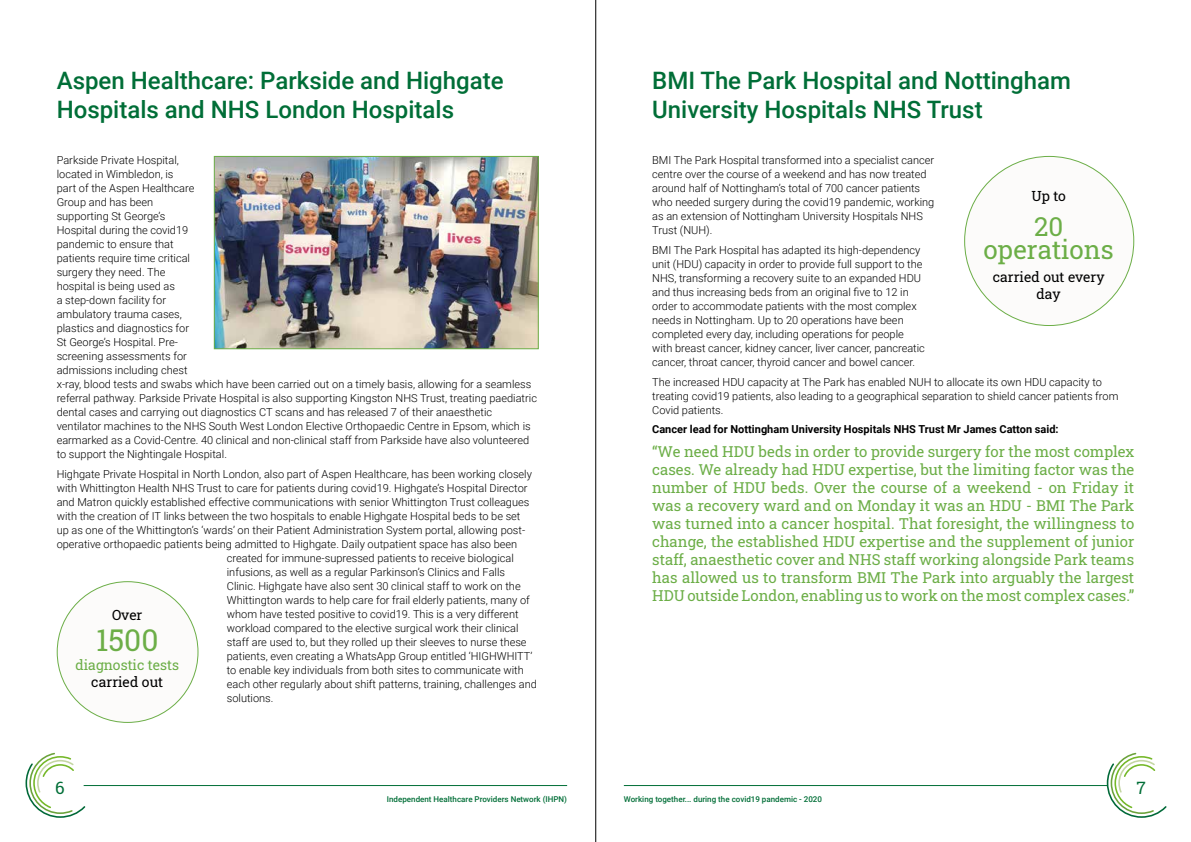
<style>
.page{position:relative;width:1191px;height:842px;background:#fff}
.page>*{position:absolute;margin:0;border:0;box-sizing:border-box;transform-origin:0 0}
.t1{font:30px "Roboto Slab";color:#6cae47}
.t2{font:26px/23.2px "Roboto Slab";color:#6cae47;text-align:center}
.t3{font:500 24px/28.8px "Roboto";color:#006e37}
.t4{font:17px "Roboto Slab";color:#006e37}
.t5{font:15px/18px "Roboto Slab";color:#6cae47;text-align:justify}
.t6{font:14px/16.8px "Roboto Slab";color:#000;text-align:center}
.t7{font:14px "Roboto Slab";color:#6cae47}
.t8{font:300 11px/14px "Roboto";color:#000}
.t9{font:700 11px "Roboto";color:#000}
.t10{font:500 8px "Roboto";color:#006e37}
</style>
<div class="page">
<svg style="left:26px;top:753px;width:59px;height:65px"></svg>
<hr style="left:84px;top:785px;width:483px;height:1px;background:#006e37">
<svg style="left:1106px;top:753px;width:60px;height:65px"></svg>
<hr style="left:624px;top:785px;width:483px;height:1px;background:#006e37">
<div style="left:964px;top:156px;width:169px;height:169px;background:#fcfbfa;border-radius:50%"></div>
<hr style="left:595px;top:0;width:1px;height:842px;background:#000">
<img style="left:216px;top:158px;width:321px;height:189px">
<div style="left:214px;top:156px;width:325px;height:193px;border:1px solid #6cae47"></div>
<div style="left:57px;top:582px;width:141px;height:140px;background:#fcfbfa;border-radius:50%"></div>
<h3 class="t3" style="left:57px;top:65px;width:448px">Aspen Healthcare: Parkside and Highgate<br>Hospitals and NHS London Hospitals</h3>
<h3 class="t3" style="left:652px;top:65px;width:420px">BMI The Park Hospital and Nottingham<br>University Hospitals NHS Trust</h3>
<p class="t8" style="left:57px;top:153px;width:482px">Parkside Private Hospital,<br>located in Wimbledon, is<br>part of the Aspen Healthcare<br>Group and has been<br>supporting St George’s<br>Hospital during the covid19<br>pandemic to ensure that<br>patients require time critical<br>surgery they need. The<br>hospital is being used as<br>a step-down facility for<br>ambulatory trauma cases,<br>plastics and diagnostics for<br>St George’s Hospital. Pre-<br>screening assessments for<br>admissions including chest<br>x-ray, blood tests and swabs which have been carried out on a timely basis, allowing for a seamless referral pathway. Parkside Private Hospital is also supporting Kingston NHS Trust, treating paediatric dental cases and carrying out diagnostics CT scans and has released 7 of their anaesthetic ventilator machines to the NHS South West London Elective Orthopaedic Centre in Epsom, which is earmarked as a Covid-Centre. 40 clinical and non-clinical staff from Parkside have also volunteered to support the Nightingale Hospital.</p>
<p class="t8" style="left:57px;top:467px;width:477px">Highgate Private Hospital in North London, also part of Aspen Healthcare, has been working closely</p>
<p class="t8" style="left:57px;top:481px;width:472px">with Whittington Health NHS Trust to care for patients during covid19. Highgate’s Hospital Director</p>
<p class="t8" style="left:57px;top:495px;width:474px">and Matron quickly established effective communications with senior Whittington Trust colleagues</p>
<p class="t8" style="left:57px;top:509px;width:465px">with the creation of IT links between the two hospitals to enable Highgate Hospital beds to be set</p>
<p class="t8" style="left:57px;top:523px;width:470px">up as one of the Whittington’s ‘wards’ on their Patient Administration System portal, allowing post-</p>
<p class="t8" style="left:57px;top:537px;width:462px">operative orthopaedic patients being admitted to Highgate. Daily outpatient space has also been</p>
<p class="t8" style="left:227px;top:551px;width:288px">created for immune-supressed patients to receive biological</p>
<p class="t8" style="left:227px;top:565px;width:280px">infusions, as well as a regular Parkinson’s Clinics and Falls</p>
<p class="t8" style="left:227px;top:579px;width:295px">Clinic. Highgate have also sent 30 clinical staff to work on the</p>
<p class="t8" style="left:227px;top:593px;width:304px">Whittington wards to help care for frail elderly patients, many of</p>
<p class="t8" style="left:227px;top:607px;width:293px">whom have tested positive to covid19. This is a very different</p>
<p class="t8" style="left:227px;top:621px;width:293px">workload compared to the elective surgical work their clinical</p>
<p class="t8" style="left:227px;top:635px;width:301px">staff are used to, but they rolled up their sleeves to nurse these</p>
<p class="t8" style="left:227px;top:649px;width:307px">patients, even creating a WhatsApp Group entitled ‘HIGHWHITT’</p>
<p class="t8" style="left:227px;top:663px;width:298px">to enable key individuals from both sites to communicate with</p>
<p class="t8" style="left:227px;top:677px;width:311px">each other regularly about shift patterns, training, challenges and</p>
<p class="t8" style="left:227px;top:691px;width:48px">solutions.</p>
<p class="t6" style="left:112px;top:606px;width:32px">Over</p>
<h1 class="t1" style="left:96px;top:619px;width:64px">1500</h1>
<p class="t7" style="left:75px;top:656px;width:105px">diagnostic tests</p>
<p class="t6" style="left:91px;top:673px;width:73px">carried out</p>
<h3 class="t4" style="left:55px;top:776px;width:11px">6</h3>
<p class="t10" style="left:387px;top:794px;width:182px">Independent Healthcare Providers Network (IHPN)</p>
<p class="t8" style="left:652px;top:153px;width:284px">BMI The Park Hospital transformed into a specialist cancer centre over the course of a weekend and has now treated around half of Nottingham’s total of 700 cancer patients who needed surgery during the covid19 pandemic, working as an extension of Nottingham University Hospitals NHS Trust (NUH).</p>
<p class="t8" style="left:652px;top:243px;width:274px">BMI The Park Hospital has adapted its high-dependency unit (HDU) capacity in order to provide full support to the NHS, transforming a recovery suite to an expanded HDU and thus increasing beds from an original five to 12 in order to accommodate patients with the most complex needs in Nottingham. Up to 20 operations have been completed every day, including operations for people with breast cancer, kidney cancer, liver cancer, pancreatic cancer, throat cancer, thyroid cancer and bowel cancer.</p>
<p class="t8" style="left:652px;top:374px;width:468px">The increased HDU capacity at The Park has enabled NUH to allocate its own HDU capacity to treating covid19 patients, also leading to a geographical separation to shield cancer patients from<br>Covid patients.</p>
<p class="t9" style="left:652px;top:422px;width:408px">Cancer lead for Nottingham University Hospitals NHS Trust Mr James Catton said:</p>
<p class="t5" style="left:652px;top:442px;width:483px">“We need HDU beds in order to provide surgery for the most complex cases. We already had HDU expertise, but the limiting factor was the number of HDU beds. Over the course of a weekend - on Friday it was a recovery ward and on Monday it was an HDU - BMI The Park was turned into a cancer hospital. That foresight, the willingness to change, the established HDU expertise and the supplement of junior staff, anaesthetic cover and NHS staff working alongside Park teams has allowed us to transform BMI The Park into arguably the largest HDU outside London, enabling us to work on the most complex cases.”</p>
<p class="t6" style="left:1031px;top:188px;width:36px">Up to</p>
<h2 class="t2" style="left:983px;top:214px;width:132px">20 operations</h2>
<p class="t6" style="left:992px;top:268px;width:113px">carried out every day</p>
<p class="t10" style="left:624px;top:794px;width:200px">Working together... during the covid19 pandemic - 2020</p>
<h3 class="t4" style="left:1136px;top:776px;width:11px">7</h3>
</div>
